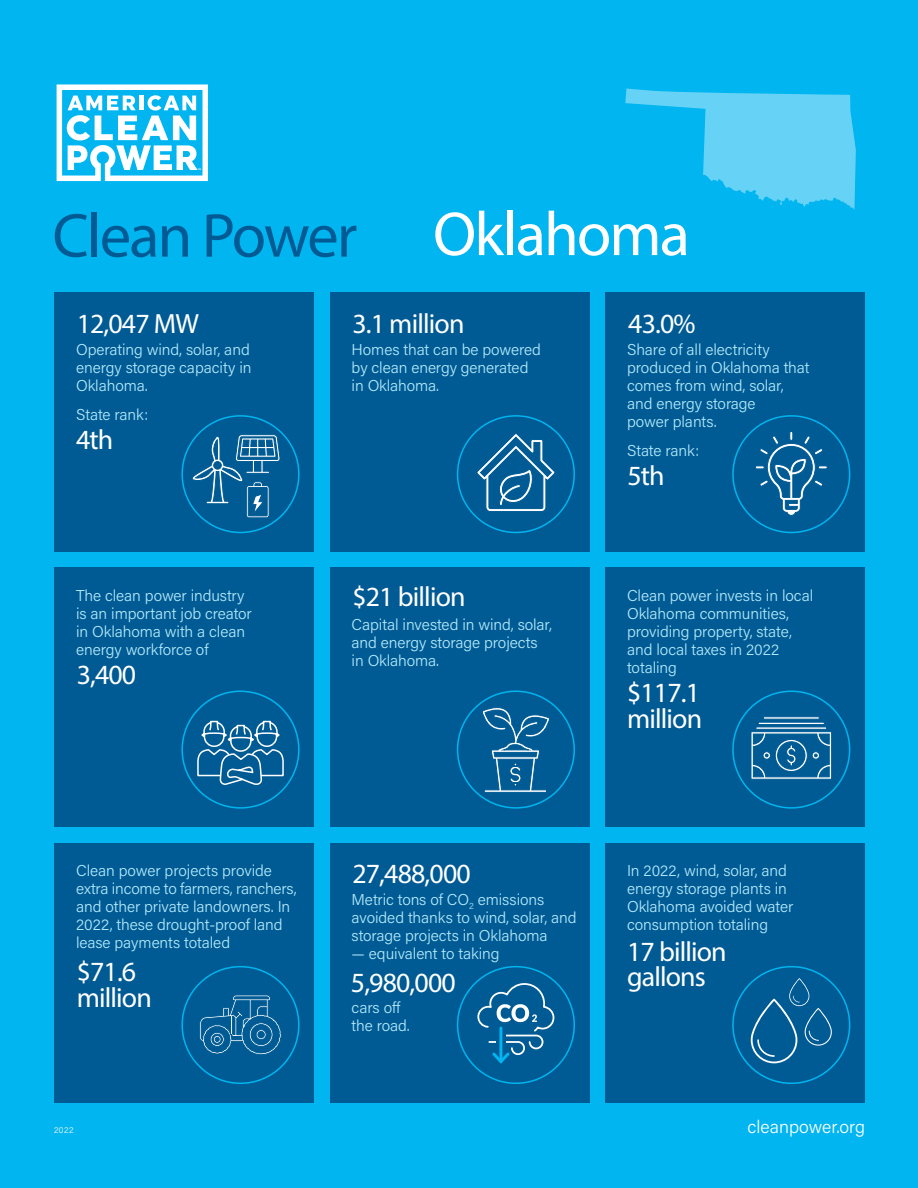
<style>
.page{position:relative;width:918px;height:1188px;background:#00b5f0}
.page>*{position:absolute;margin:0;border:0;box-sizing:border-box;transform-origin:0 0}
.t1{font:62.55px "Myriad Pro";letter-spacing:-.03em;color:#005b94}
.t2{font:62.55px "Myriad Pro";letter-spacing:-.03em;color:#fff}
.t3{font:27.9px/25.5px "Myriad Pro";letter-spacing:-.03em;color:#fff}
.t4{font:300 18px "Acumin Pro";color:#fff}
.t5{font:300 15.75px/18px "Acumin Pro";letter-spacing:-.005em;color:#b3e9fa}
.t6{font:300 8.25px "Acumin Pro";color:#fff}
.t7{font:700 2.4px "Myriad Pro";color:#fff}
</style>
<div class="page">
<svg style="left:57px;top:84px;width:151px;height:97px"></svg>
<div style="left:55px;top:568px;width:259px;height:259px;background:#005b94"></div>
<div style="left:330px;top:568px;width:260px;height:259px;background:#005b94"></div>
<div style="left:605px;top:568px;width:260px;height:259px;background:#005b94"></div>
<div style="left:55px;top:292px;width:259px;height:260px;background:#005b94"></div>
<div style="left:330px;top:292px;width:260px;height:260px;background:#005b94"></div>
<div style="left:605px;top:292px;width:260px;height:260px;background:#005b94"></div>
<div style="left:55px;top:843px;width:259px;height:260px;background:#005b94"></div>
<div style="left:330px;top:843px;width:260px;height:260px;background:#005b94"></div>
<div style="left:605px;top:843px;width:260px;height:260px;background:#005b94"></div>
<div style="left:181px;top:415px;width:119px;height:118px;border:2px solid #00b5ef;border-radius:50%"></div>
<div style="left:457px;top:415px;width:118px;height:118px;border:2px solid #00b5ef;border-radius:50%"></div>
<div style="left:732px;top:415px;width:118px;height:118px;border:2px solid #00b5ef;border-radius:50%"></div>
<div style="left:181px;top:691px;width:119px;height:118px;border:2px solid #00b5ef;border-radius:50%"></div>
<div style="left:457px;top:691px;width:118px;height:118px;border:2px solid #00b5ef;border-radius:50%"></div>
<div style="left:732px;top:691px;width:118px;height:118px;border:2px solid #00b5ef;border-radius:50%"></div>
<div style="left:181px;top:966px;width:119px;height:118px;border:2px solid #00b5ef;border-radius:50%"></div>
<div style="left:457px;top:966px;width:118px;height:118px;border:2px solid #00b5ef;border-radius:50%"></div>
<div style="left:732px;top:966px;width:118px;height:118px;border:2px solid #00b5ef;border-radius:50%"></div>
<svg style="left:751px;top:978px;width:81px;height:85px"></svg>
<svg style="left:482px;top:707px;width:68px;height:86px"></svg>
<svg style="left:755px;top:432px;width:73px;height:84px"></svg>
<svg style="left:197px;top:720px;width:87px;height:65px"></svg>
<svg style="left:476px;top:433px;width:80px;height:85px"></svg>
<svg style="left:751px;top:716px;width:81px;height:64px"></svg>
<svg style="left:200px;top:995px;width:81px;height:60px"></svg>
<svg style="left:477px;top:982px;width:78px;height:82px"></svg>
<svg style="left:192px;top:432px;width:88px;height:86px"></svg>
<svg style="left:625px;top:89px;width:231px;height:121px"></svg>
<p class="t7" style="left:198px;top:168px;width:5px">TM</p>
<h1 class="t1" style="left:52px;top:197px;width:306px">Clean Power</h1>
<h1 class="t2" style="left:433px;top:196px;width:258px">Oklahoma</h1>
<h2 class="t3" style="left:77px;top:310px;width:124px">12,047 MW</h2>
<h2 class="t3" style="left:352px;top:310px;width:114px">3.1 million</h2>
<h2 class="t3" style="left:628px;top:310px;width:69px">43.0%</h2>
<p class="t5" style="left:76px;top:339px;width:177px;text-align:justify">Operating wind, solar, and energy storage capacity in Oklahoma.</p>
<p class="t5" style="left:76px;top:405px;width:74px">State rank:</p>
<h2 class="t3" style="left:76px;top:427px;width:39px">4th</h2>
<p class="t5" style="left:76px;top:586px;width:177px">The clean power industry is an important job creator in Oklahoma with a clean energy workforce of</p>
<h2 class="t3" style="left:77px;top:662px;width:61px">3,400</h2>
<p class="t5" style="left:76px;top:861px;width:222px">Clean power projects provide extra income to farmers, ranchers, and other private landowners. In<br>2022, these drought-proof land lease payments totaled</p>
<h2 class="t3" style="left:77px;top:958px;width:77px">$71.6 million</h2>
<p class="t5" style="left:352px;top:339px;width:191px">Homes that can be powered by clean energy generated in Oklahoma.</p>
<p class="t5" style="left:627px;top:339px;width:184px">Share of all electricity produced in Oklahoma that comes from wind, solar, and energy storage<br>power plants.</p>
<p class="t5" style="left:627px;top:441px;width:74px">State rank:</p>
<h2 class="t3" style="left:352px;top:584px;width:115px">$21 billion</h2>
<p class="t5" style="left:352px;top:615px;width:202px">Capital invested in wind, solar, and energy storage projects in Oklahoma.</p>
<h2 class="t3" style="left:627px;top:462px;width:39px">5th</h2>
<p class="t5" style="left:627px;top:586px;width:188px">Clean power invests in local<br>Oklahoma communities, providing property, state, and local taxes in 2022 totaling</p>
<h2 class="t3" style="left:627px;top:680px;width:77px">$117.1 million</h2>
<h2 class="t3" style="left:352px;top:861px;width:120px">27,488,000</h2>
<p class="t5" style="left:352px;top:890px;width:227px">Metric tons of CO<sub>2</sub> emissions avoided thanks to wind, solar, and storage projects in Oklahoma</p>
<p class="t5" style="left:352px;top:944px;width:150px">— equivalent to taking</p>
<p class="t5" style="left:352px;top:998px;width:60px">cars off the road.</p>
<h2 class="t3" style="left:351px;top:970px;width:106px">5,980,000</h2>
<p class="t5" style="left:627px;top:861px;width:168px">In 2022, wind, solar, and energy storage plants in<br>Oklahoma avoided water consumption totaling</p>
<h2 class="t3" style="left:627px;top:938px;width:101px">17 billion gallons</h2>
<p class="t6" style="left:54px;top:1125px;width:21px">2022</p>
<p class="t4" style="left:748px;top:1115px;width:119px">cleanpower.org</p>
</div>
